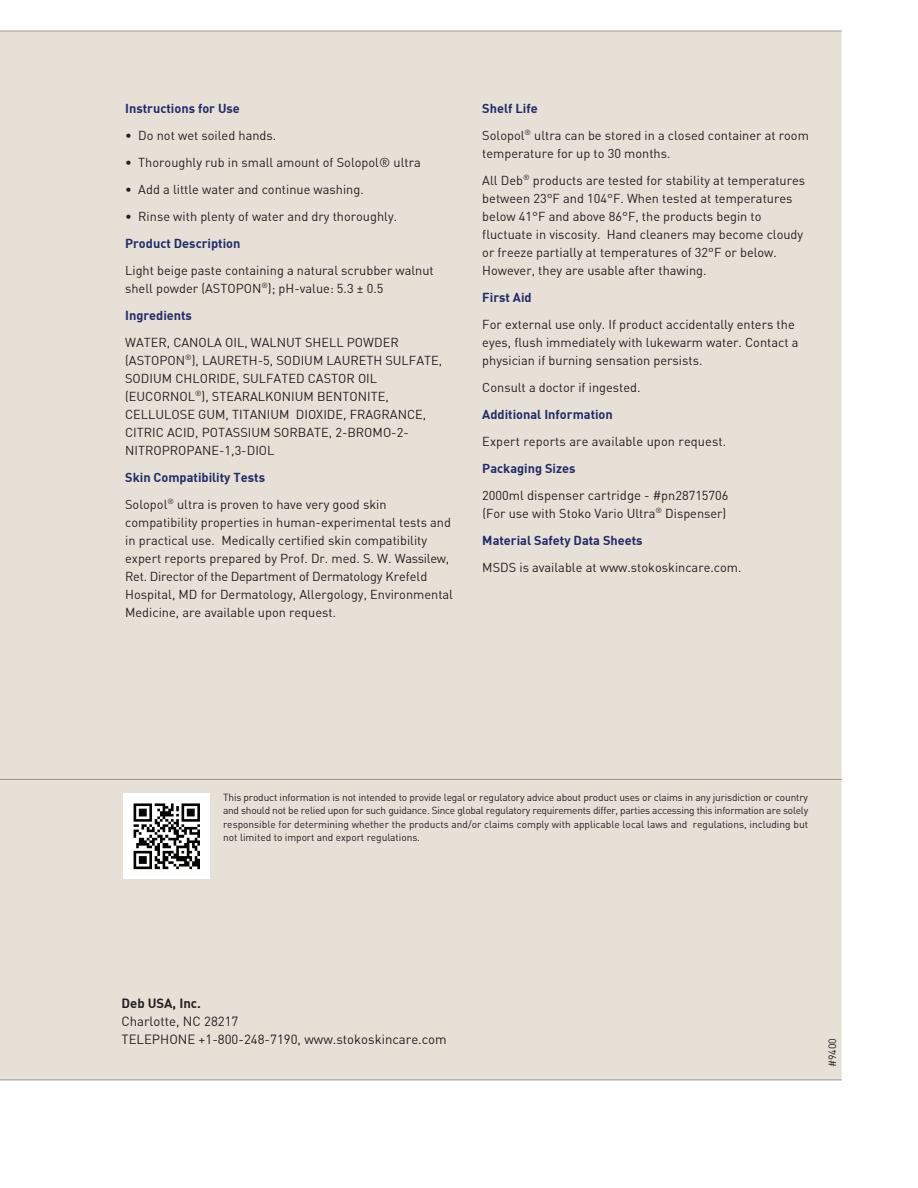
<style>
.page{position:relative;width:918px;height:1188px;background:#fff}
.page>*{position:absolute;margin:0;border:0;box-sizing:border-box;transform-origin:0 0}
.t1{font:13.2px/18px "DIN Bek";color:#231f20}
.t2{font:700 13.2px "DI Nbek";color:#231f20}
.t3{font:12.75px/18px "DIN Bek";color:#231f20}
.t4{font:700 12.75px "DI Nbek";color:#222b69}
.t5{font:10.5px "DIN Bek";color:#231f20}
.t6{font:10.2px/13.5px "DIN Bek";letter-spacing:-.005em;color:#231f20;text-align:justify}
.s1{font-size:13.2px}
</style>
<div class="page">
<div style="left:0;top:32px;width:842px;height:1048px;background:#e6e0d7"></div>
<hr style="left:0;top:1080px;width:842px;height:1px;background:#a09386">
<hr style="left:0;top:779px;width:842px;height:1px;background:#a09386">
<hr style="left:0;top:31px;width:842px;height:1px;background:#a09386">
<img style="left:124px;top:793px;width:85px;height:85px">
<p class="t4" style="left:125px;top:100px;width:116px">Instructions for Use</p>
<p class="t3" style="left:125px;top:126px;width:153px">• Do not wet soiled hands.</p>
<p class="t3" style="left:125px;top:153px;width:297px">• Thoroughly rub in small amount of Solopol® ultra</p>
<p class="t3" style="left:125px;top:180px;width:240px">• Add a little water and continue washing.</p>
<p class="t3" style="left:125px;top:207px;width:273px">• Rinse with plenty of water and dry thoroughly.</p>
<p class="t4" style="left:125px;top:235px;width:117px">Product Description</p>
<p class="t3" style="left:125px;top:261px;width:310px">Light beige paste containing a natural scrubber walnut shell powder (ASTOPON<sup>®</sup>); pH-value: 5.3 ± 0.5</p>
<p class="t4" style="left:125px;top:307px;width:68px">Ingredients</p>
<p class="t3" style="left:125px;top:333px;width:318px">WATER, CANOLA OIL, WALNUT SHELL POWDER (ASTOPON<sup>®</sup>), LAURETH-5, SODIUM LAURETH SULFATE, SODIUM CHLORIDE, SULFATED CASTOR OIL (EUCORNOL<sup>®</sup>), STEARALKONIUM BENTONITE, CELLULOSE GUM, TITANIUM DIOXIDE, FRAGRANCE, CITRIC ACID, POTASSIUM SORBATE, 2-BROMO-2- NITROPROPANE-1,3-DIOL</p>
<p class="t4" style="left:125px;top:469px;width:141px">Skin Compatibility Tests</p>
<p class="t3" style="left:125px;top:495px;width:329px">Solopol<sup>®</sup> ultra is proven to have very good skin compatibility properties in human-experimental tests and in practical use. Medically certified skin compatibility expert reports prepared by Prof. Dr. med. S. W. Wassilew, Ret. Director of the Department of Dermatology Krefeld Hospital, MD for Dermatology, Allergology, Environmental Medicine, are available upon request.</p>
<p class="t4" style="left:482px;top:100px;width:57px">Shelf Life</p>
<p class="t3" style="left:482px;top:126px;width:328px">Solopol<sup>®</sup> ultra can be stored in a closed container at room temperature for up to 30 months.</p>
<p class="t3" style="left:482px;top:171px;width:324px">All Deb<sup>®</sup> products are tested for stability at temperatures between 23°F and 104°F. When tested at temperatures below 41°F and above 86°F, the products begin to fluctuate in viscosity. Hand cleaners may become cloudy or freeze partially at temperatures of 32°F or below.<br>However, they are usable after thawing.</p>
<p class="t4" style="left:482px;top:289px;width:51px">First Aid</p>
<p class="t3" style="left:482px;top:315px;width:318px">For external use only. If product accidentally enters the eyes, flush immediately with lukewarm water. Contact a physician if burning sensation persists.</p>
<p class="t3" style="left:482px;top:378px;width:160px">Consult a doctor if ingested.</p>
<p class="t4" style="left:482px;top:406px;width:132px">Additional Information</p>
<p class="t3" style="left:482px;top:432px;width:246px">Expert reports are available upon request.</p>
<p class="t4" style="left:482px;top:460px;width:95px">Packaging Sizes</p>
<p class="t3" style="left:482px;top:486px;width:248px">2000ml <span class="s1">dispenser cartridge</span> - #pn28715706 (For use with Stoko Vario Ultra<sup>®</sup> Dispenser)</p>
<p class="t4" style="left:482px;top:532px;width:162px">Material Safety Data Sheets</p>
<p class="t3" style="left:482px;top:558px;width:261px">MSDS is available at www.stokoskincare.com.</p>
<p class="t6" style="left:223px;top:790px;width:587px">This product information is not intended to provide legal or regulatory advice about product uses or claims in any jurisdiction or country and should not be relied upon for such guidance. Since global regulatory requirements differ, parties accessing this information are solely responsible for determining whether the products and/or claims comply with applicable local laws and regulations, including but not limited to import and export regulations.</p>
<p class="t2" style="left:122px;top:995px;width:81px">Deb USA, Inc.</p>
<p class="t1" style="left:122px;top:1012px;width:327px">Charlotte, NC 28217<br>TelePHONE +1-800-248-7190, www.stokoskincare.com</p>
<p class="t5" style="left:826px;top:1067px;width:30px;rotate:-90deg">#9400</p>
</div>
